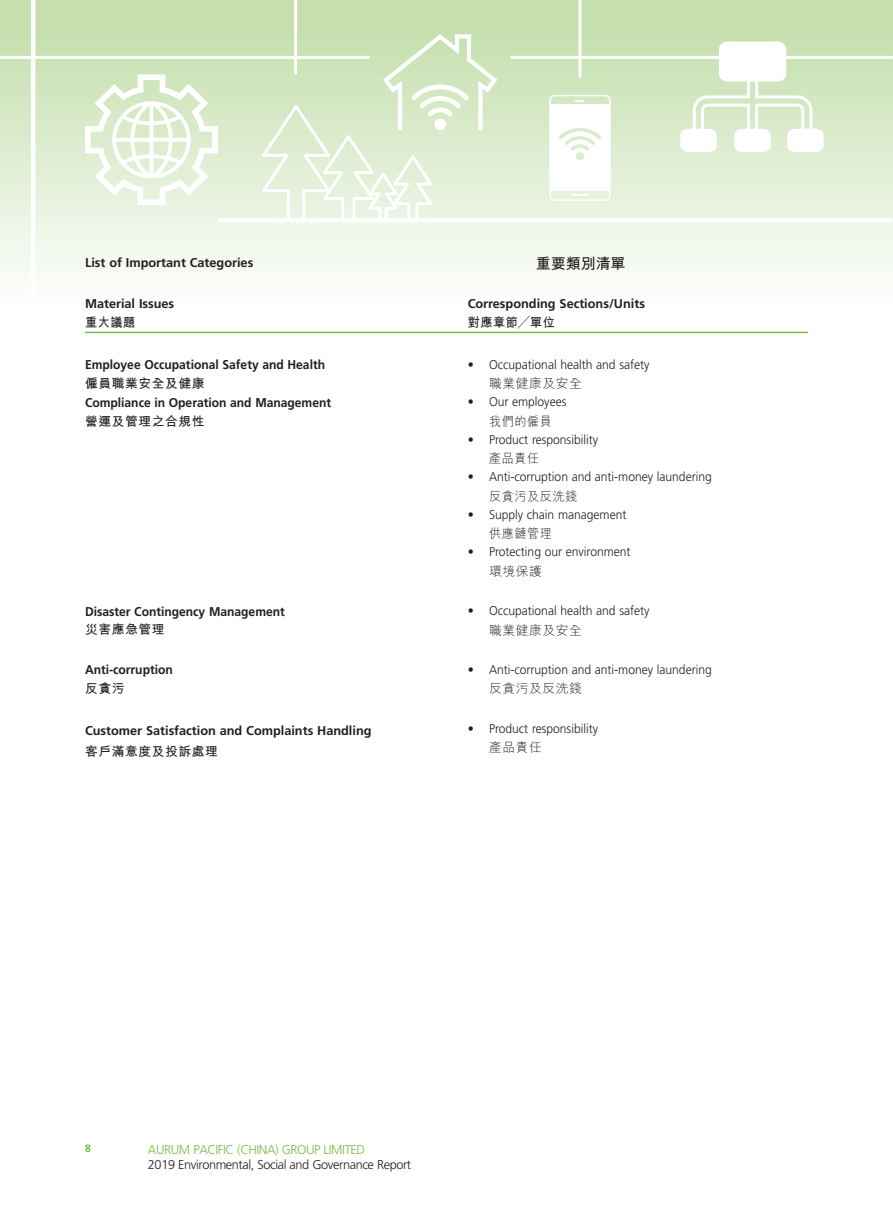
<style>
.page{position:relative;width:893px;height:1212px;background:#fff}
.page>*{position:absolute;margin:0;border:0;box-sizing:border-box;transform-origin:0 0}
._02_H2{font:700 15px "M Hei HK";color:#231f20}
._50_Table_txt{font:300 12.75px "Frutiger LT Std";color:#231f20;scale:.95 1}
._50_Table_txt-2{font:700 12.75px "Frutiger LT Std";color:#231f20;scale:.95 1}
._50_Table_txt-3{font:700 12.75px "Frutiger LT Std";color:#231f20}
._50_Table_txt-4{font:300 12.75px "Frutiger LT Std";letter-spacing:-.03em;color:#231f20}
._50_Table_txt-5{font:700 12.75px "M Hei HK";letter-spacing:.05em;color:#231f20}
.t1{font:300 12.75px "Frutiger LT Std";letter-spacing:-.03em;color:#71bf44}
._50_Table_txt-6{font:300 12.75px "M Hei HK";letter-spacing:.05em;color:#231f20}
._00_txt{font:700 12.75px "Frutiger LT Std";color:#231f20}
._50_Table_txt-7{font:300 12.75px "M Hei HK";letter-spacing:.05em;color:#231f20;scale:.95 1}
._50_Table_txt-8{font:700 12.75px "M Hei HK";letter-spacing:.05em;color:#231f20;scale:.95 1}
.t2{font:700 10.5px "Frutiger LT Std";color:#71bf44}
</style>
<div class="page">
<div style="left:0;top:0;width:893px;height:305px;background:linear-gradient(to bottom,#c0dda7,#fdfefd)"></div>
<svg style="left:85px;top:74px;width:133px;height:131px"></svg>
<hr style="left:0;top:56px;width:370px;height:3px;background:#fff">
<hr style="left:510px;top:56px;width:383px;height:3px;background:#fff">
<div style="left:218px;top:218px;width:674px;height:5px;background:#fff"></div>
<hr style="left:31px;top:0;width:4px;height:305px;background:#fff">
<hr style="left:294px;top:0;width:3px;height:74px;background:#fff">
<hr style="left:578px;top:0;width:3px;height:78px;background:#fff">
<svg style="left:680px;top:41px;width:144px;height:111px"></svg>
<svg style="left:258px;top:34px;width:239px;height:184px;background:#dceccf"></svg>
<svg style="left:549px;top:95px;width:62px;height:106px"></svg>
<hr style="left:85px;top:332px;width:383px;height:1px;background:#71bf44">
<hr style="left:468px;top:332px;width:340px;height:1px;background:#71bf44">
<p class="_02_H2" style="left:536px;top:252px;width:91px">重要類別清單</p>
<p class="_00_txt" style="left:85px;top:255px;width:170px">List of Important Categories</p>
<p class="_50_Table_txt-3" style="left:85px;top:296px;width:91px">Material Issues</p>
<p class="_50_Table_txt-3" style="left:468px;top:296px;width:179px">Corresponding Sections/Units</p>
<p class="_50_Table_txt-8" style="left:85px;top:313px;width:54px">重大議題</p>
<p class="_50_Table_txt-8" style="left:468px;top:313px;width:93px">對應章節╱單位</p>
<p class="_50_Table_txt-2" style="left:85px;top:357px;width:254px">Employee Occupational Safety and Health</p>
<p class="_50_Table_txt-5" style="left:85px;top:374px;width:121px">僱員職業安全及健康</p>
<p class="_50_Table_txt" style="left:468px;top:357px;width:193px">• Occupational health and safety</p>
<p class="_50_Table_txt-6" style="left:489px;top:374px;width:94px">職業健康及安全</p>
<p class="_50_Table_txt-2" style="left:85px;top:395px;width:261px">Compliance in Operation and Management</p>
<p class="_50_Table_txt-5" style="left:85px;top:412px;width:121px">營運及管理之合規性</p>
<p class="_50_Table_txt" style="left:468px;top:395px;width:105px">• Our employees</p>
<p class="_50_Table_txt-7" style="left:489px;top:412px;width:68px">我們的僱員</p>
<p class="_50_Table_txt" style="left:468px;top:432px;width:139px">• Product responsibility</p>
<p class="_50_Table_txt-7" style="left:489px;top:450px;width:54px">產品責任</p>
<p class="_50_Table_txt" style="left:468px;top:470px;width:258px">• Anti-corruption and anti-money laundering</p>
<p class="_50_Table_txt-7" style="left:489px;top:487px;width:94px">反貪污及反洗錢</p>
<p class="_50_Table_txt" style="left:468px;top:507px;width:169px">• Supply chain management</p>
<p class="_50_Table_txt-7" style="left:489px;top:525px;width:68px">供應鏈管理</p>
<p class="_50_Table_txt" style="left:468px;top:545px;width:173px">• Protecting our environment</p>
<p class="_50_Table_txt-6" style="left:489px;top:562px;width:54px">環境保護</p>
<p class="_50_Table_txt-2" style="left:85px;top:604px;width:212px">Disaster Contingency Management</p>
<p class="_50_Table_txt-5" style="left:85px;top:620px;width:81px">災害應急管理</p>
<p class="_50_Table_txt" style="left:468px;top:603px;width:193px">• Occupational health and safety</p>
<p class="_50_Table_txt-6" style="left:489px;top:621px;width:94px">職業健康及安全</p>
<p class="_50_Table_txt-2" style="left:85px;top:662px;width:94px">Anti-corruption</p>
<p class="_50_Table_txt-5" style="left:85px;top:679px;width:41px">反貪污</p>
<p class="_50_Table_txt" style="left:468px;top:662px;width:258px">• Anti-corruption and anti-money laundering</p>
<p class="_50_Table_txt-6" style="left:489px;top:680px;width:94px">反貪污及反洗錢</p>
<p class="_50_Table_txt-3" style="left:85px;top:723px;width:288px">Customer Satisfaction and Complaints Handling</p>
<p class="_50_Table_txt-5" style="left:85px;top:742px;width:135px">客戶滿意度及投訴處理</p>
<p class="_50_Table_txt" style="left:468px;top:721px;width:139px">• Product responsibility</p>
<p class="_50_Table_txt-6" style="left:489px;top:738px;width:54px">產品責任</p>
<p class="t2" style="left:85px;top:1142px;width:7px">8</p>
<p class="t1" style="left:148px;top:1143px;width:219px">AURUM PACIFIC (CHINA) GROUP LIMITED</p>
<p class="_50_Table_txt-4" style="left:148px;top:1158px;width:265px">2019 Environmental, Social and Governance Report</p>
</div>
